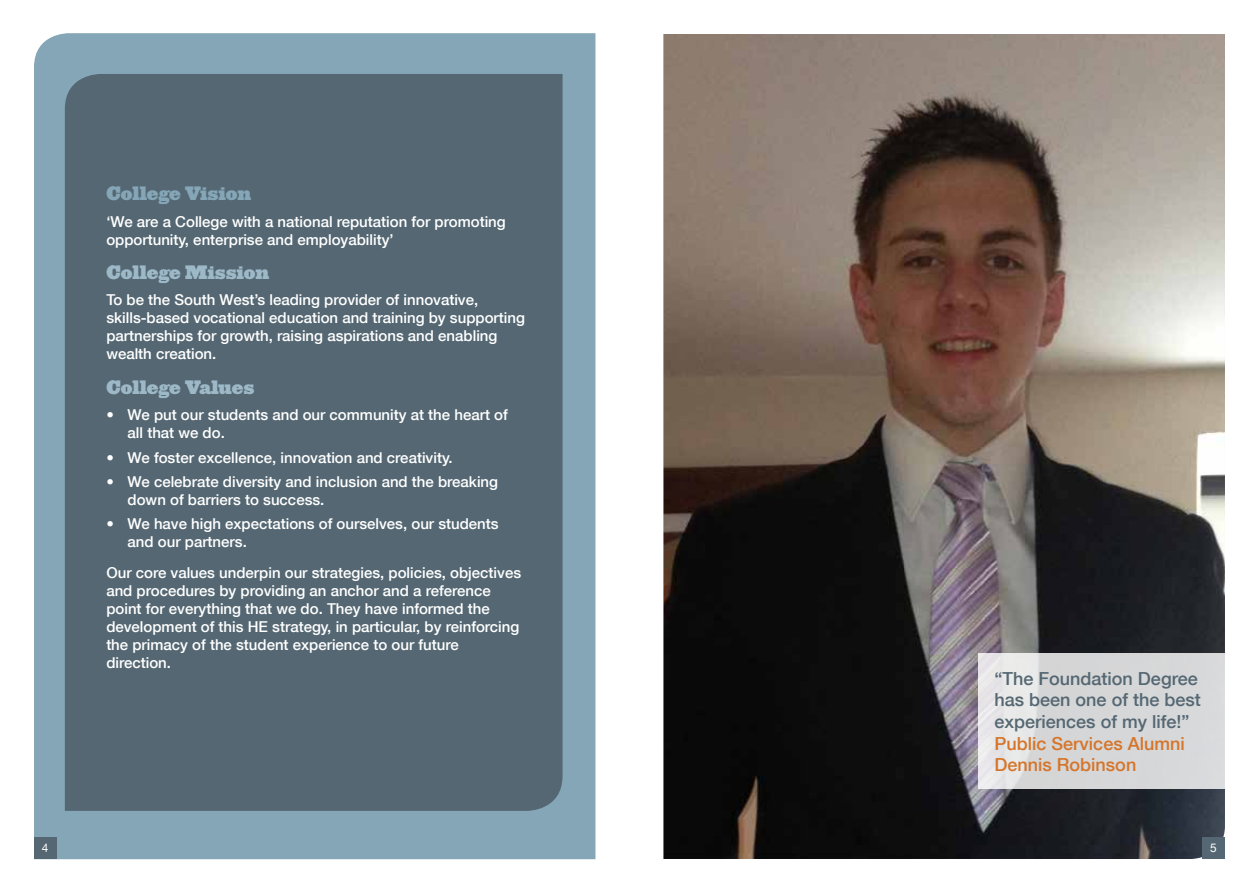
<style>
.page{position:relative;width:1259px;height:893px;background:#fff}
.page>*{position:absolute;margin:0;border:0;box-sizing:border-box;transform-origin:0 0}
.t1{font:500 18px/21.6px "Helvetica Neue";color:#546772}
.t2{font:500 18px/21.6px "Helvetica Neue";color:#d5752a}
.t3{font:900 18px "Ziggurat";color:#9db9c8}
.t4{font:900 18px "Ziggurat";color:#84a6b7}
.t5{font:500 15px/18px "Helvetica Neue";color:#fff}
.t6{font:11.85px "Helvetica Neue";color:#fff}
</style>
<div class="page">
<img style="left:663px;top:34px;width:562px;height:825px">
<div style="left:34px;top:33px;width:561px;height:826px;background:#84a6b7"></div>
<div style="left:65px;top:74px;width:497px;height:737px;background:#546772"></div>
<svg style="left:978px;top:653px;width:247px;height:135px;fill:#d6d7d9"></svg>
<div style="left:1202px;top:837px;width:22px;height:22px;background:#546772"></div>
<div style="left:34px;top:838px;width:22px;height:21px;background:#546772"></div>
<p class="t4" style="left:106px;top:178px;width:146px">College Vision</p>
<p class="t5" style="left:106px;top:212px;width:401px">‘We are a College with a national reputation for promoting opportunity, enterprise and employability’</p>
<p class="t3" style="left:106px;top:257px;width:164px">College Mission</p>
<p class="t5" style="left:106px;top:290px;width:420px">To be the South West’s leading provider of innovative, skills-based vocational education and training by supporting partnerships for growth, raising aspirations and enabling wealth creation.</p>
<p class="t3" style="left:106px;top:372px;width:150px">College Values</p>
<p class="t5" style="left:128px;top:405px;width:382px;text-indent:-21px">• We put our students and our community at the heart of all that we do.</p>
<p class="t5" style="left:106px;top:448px;width:348px">• We foster excellence, innovation and creativity.</p>
<p class="t5" style="left:128px;top:472px;width:372px;text-indent:-21px">• We celebrate diversity and inclusion and the breaking down of barriers to success.</p>
<p class="t5" style="left:128px;top:514px;width:372px;text-indent:-21px">• We have high expectations of ourselves, our students and our partners.</p>
<p class="t5" style="left:106px;top:563px;width:416px">Our core values underpin our strategies, policies, objectives and procedures by providing an anchor and a reference point for everything that we do. They have informed the development of this HE strategy, in particular, by reinforcing the primacy of the student experience to our future direction.</p>
<p class="t1" style="left:994px;top:667px;width:208px">“The Foundation Degree has been one of the best experiences of my life!”</p>
<p class="t2" style="left:994px;top:732px;width:192px">Public Services Alumni<br>Dennis Robinson</p>
<p class="t6" style="left:42px;top:839px;width:8px">4</p>
<p class="t6" style="left:1210px;top:839px;width:8px">5</p>
</div>
